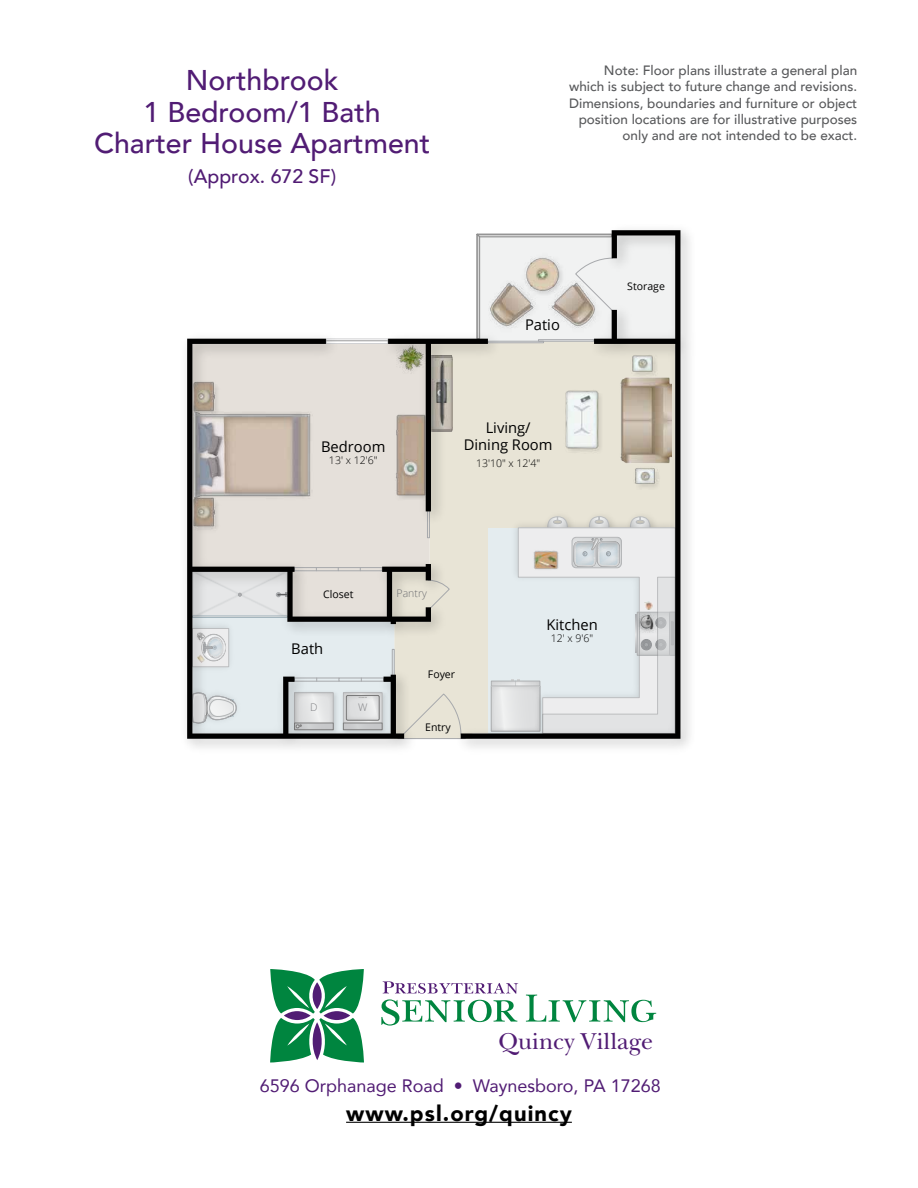
<style>
.page{position:relative;width:918px;height:1188px;background:#fff}
.page>*{position:absolute;margin:0;border:0;box-sizing:border-box;transform-origin:0 0}
.t1{font:500 28.5px/31.5px "Avenir";color:#511c74;text-align:center}
.t2{font:24px "New Baskerville";letter-spacing:.01em;color:#511c74}
.t3{font:900 21.9px "Avenir";letter-spacing:.05em;color:#000}
.t4{font:500 19.5px "Avenir";color:#511c74}
.t5{font:18px "Avenir";color:#511c74}
.t6{font:14.7px/16.8px "Open Sans";color:#000;text-align:center}
.t7{font:500 13.5px/16.2px "Avenir";color:#58595b;text-align:right}
.t8{font:300 10.5px "Open Sans";color:#000}
.t9{font:10.5px "Open Sans";color:#000}
.t10{font:300 10.5px "Open Sans";color:#6d6e71}
.t11{font:300 10.5px "Open Sans";color:#808184}
</style>
<div class="page">
<hr style="left:346px;top:1122px;width:226px;height:1px;background:#000">
<svg style="left:270px;top:969px;width:94px;height:94px"></svg>
<svg style="left:381px;top:981px;width:137px;height:45px"></svg>
<svg style="left:526px;top:995px;width:130px;height:27px"></svg>
<img style="left:186px;top:230px;width:504px;height:518px">
<svg style="left:461px;top:230px;width:219px;height:509px;background:#242424"></svg>
<svg style="left:192px;top:233px;width:484px;height:502px"></svg>
<svg style="left:187px;top:339px;width:244px;height:400px;background:#c6c4bf"></svg>
<h1 class="t1" style="left:94px;top:63px;width:338px">Northbrook<br>1 Bedroom/1 Bath<br>Charter House Apartment</h1>
<h3 class="t4" style="left:188px;top:160px;width:149px">(Approx. 672 SF)</h3>
<p class="t7" style="left:569px;top:62px;width:290px">Note: Floor plans illustrate a general plan which is subject to future change and revisions.<br>Dimensions, boundaries and furniture or object position locations are for illustrative purposes only and are not intended to be exact.</p>
<p class="t6" style="left:321px;top:438px;width:66px">Bedroom</p>
<p class="t8" style="left:329px;top:453px;width:50px">13' x 12'6"</p>
<p class="t6" style="left:525px;top:316px;width:36px">Patio</p>
<p class="t6" style="left:464px;top:419px;width:90px">Living/<br>Dining Room</p>
<p class="t8" style="left:476px;top:456px;width:66px">13'10" x 12'4"</p>
<p class="t9" style="left:627px;top:279px;width:39px">Storage</p>
<p class="t9" style="left:323px;top:587px;width:32px">Closet</p>
<p class="t6" style="left:291px;top:640px;width:33px">Bath</p>
<p class="t11" style="left:310px;top:700px;width:9px">D</p>
<p class="t11" style="left:358px;top:700px;width:11px">W</p>
<p class="t10" style="left:397px;top:586px;width:32px">Pantry</p>
<p class="t9" style="left:428px;top:667px;width:29px">Foyer</p>
<p class="t9" style="left:425px;top:720px;width:27px">Entry</p>
<p class="t6" style="left:546px;top:616px;width:53px">Kitchen</p>
<p class="t8" style="left:551px;top:631px;width:44px">12' x 9'6"</p>
<h2 class="t2" style="left:498px;top:1026px;width:156px">Quincy Village</h2>
<h3 class="t5" style="left:260px;top:1071px;width:402px">6596 Orphanage Road • Waynesboro, PA 17268</h3>
<h3 class="t3" style="left:346px;top:1094px;width:227px">www.psl.org/quincy</h3>
</div>
